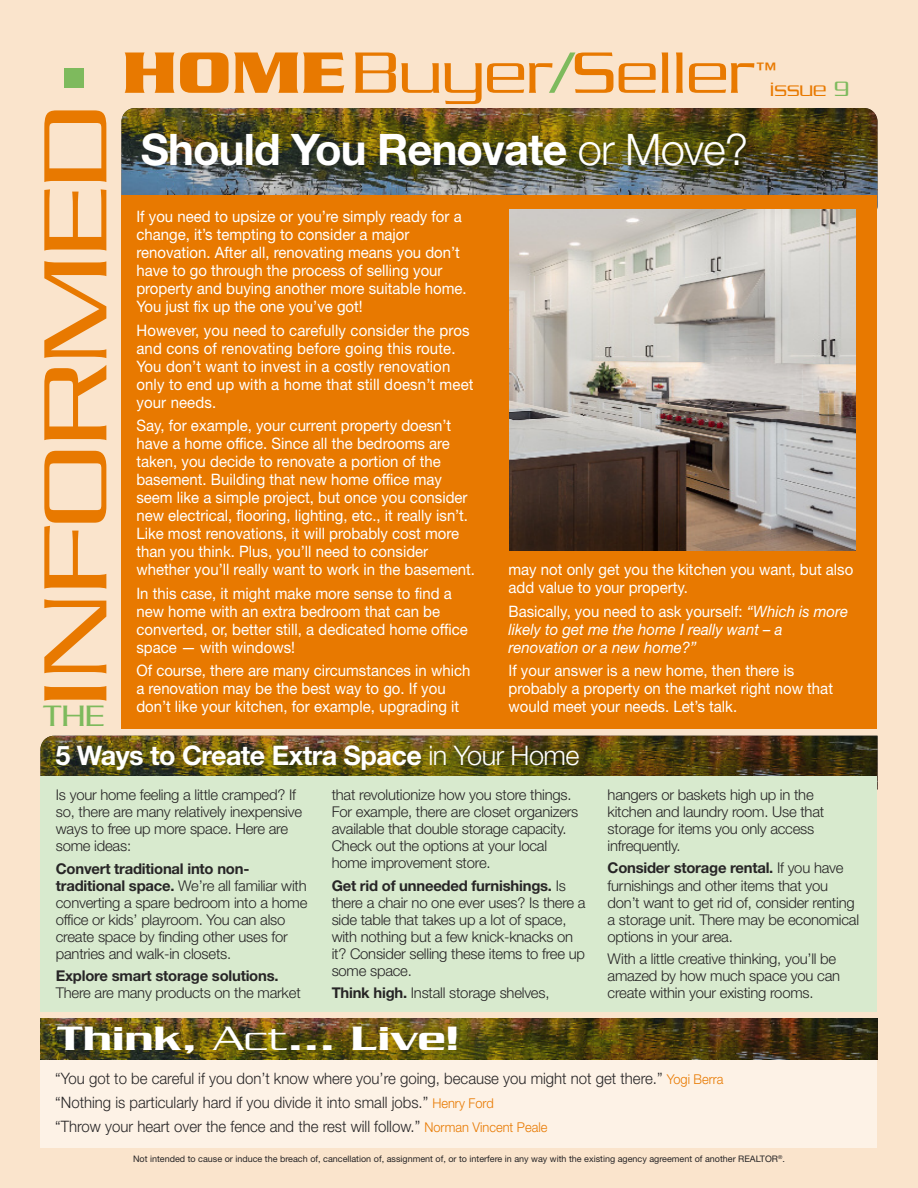
<style>
.page{position:relative;width:918px;height:1188px;background:#fae4cc}
.page>*{position:absolute;margin:0;border:0;box-sizing:border-box;transform-origin:0 0}
.t1{font:300 96.9px "Serpentine Std";color:#e87900;scale:1.27 1}
.t2{font:300 63px "Serpentine Std";color:#e87900;scale:1.12 1}
.t3{font:700 43.5px "Helvetica Neue LT Std";letter-spacing:-.02em;color:#fff}
.t4{font:500 36.6px "Serpentine Std";color:#fff;scale:1.21 1}
.t5{font:300 31.95px "Serpentine Std";color:#7eba5d;scale:1.08 1}
.t6{font:700 27px "Helvetica Neue LT Std";letter-spacing:-.02em;color:#fff}
.t7{font:300 22.5px "Serpentine Std";color:#e87900}
.t8{font:300 21px "Serpentine Std";color:#e87900;scale:1.12 1}
.t9{font:15.75px/18px "Helvetica Neue LT Std";color:#fff;scale:.95 1}
.t10{font:300 15.75px/24px "Helvetica Neue LT Std";color:#272526;scale:.95 1}
.t11{font:italic 15.75px/18px "Helvetica Neue LT Std";color:#fff;scale:.95 1}
.t12{font:300 14.85px/17px "Helvetica Neue LT Std";letter-spacing:-.015em;color:#272526}
.t13{font:700 14.85px "Helvetica Neue LT Std";letter-spacing:-.015em;color:#272526}
.t14{font:9px "Helvetica Neue LT Std";color:#272526}
.s1{font-weight:700}
.s2{color:#7eba5d}
.s3{font-weight:300}
.s4{font-style:normal}
.s5{font-size:13.5px;color:#e87900}
</style>
<div class="page">
<div style="left:40px;top:1029px;width:838px;height:119px;background:#fdf2e6"></div>
<img style="left:122px;top:108px;width:756px;height:88px">
<div style="left:65px;top:68px;width:19px;height:20px;background:#7eba5d"></div>
<div style="left:122px;top:196px;width:756px;height:533px;background:#e87900"></div>
<img style="left:509px;top:210px;width:346px;height:341px">
<img style="left:40px;top:736px;width:838px;height:41px">
<img style="left:40px;top:1019px;width:838px;height:41px">
<div style="left:40px;top:777px;width:838px;height:235px;background:#d8eace"></div>
<h1 class="t1" style="left:44px;top:708px;width:476px;rotate:-90deg">INFORMED</h1>
<h3 class="t5" style="left:43px;top:705px;width:58px">THE</h3>
<h2 class="t2" style="left:122px;top:53px;width:566px"><span class="s1">HOME</span>Buyer<span class="s2">/</span>Seller</h2>
<h3 class="t8" style="left:754px;top:63px;width:22px">™</h3>
<h3 class="t7" style="left:770px;top:82px;width:81px">issue <span class="s2">9</span></h3>
<h3 class="t3" style="left:141px;top:133px;width:609px">Should You Renovate <span class="s3">or Move?</span></h3>
<p class="t9" style="left:136px;top:209px;width:349px">If you need to upsize or you’re simply ready for a change, it’s tempting to consider a major renovation. After all, renovating means you don’t have to go through the process of selling your property and buying another more suitable home.<br>You just fix up the one you’ve got!</p>
<p class="t9" style="left:136px;top:323px;width:356px">However, you need to carefully consider the pros and cons of renovating before going this route.<br>You don’t want to invest in a costly renovation only to end up with a home that still doesn’t meet your needs.</p>
<p class="t9" style="left:136px;top:418px;width:358px">Say, for example, your current property doesn’t have a home office. Since all the bedrooms are taken, you decide to renovate a portion of the basement. Building that new home office may seem like a simple project, but once you consider new electrical, flooring, lighting, etc., it really isn’t.<br>Like most renovations, it will probably cost more than you think. Plus, you’ll need to consider whether you’ll really want to work in the basement.</p>
<p class="t9" style="left:136px;top:586px;width:350px">In this case, it might make more sense to find a new home with an extra bedroom that can be converted, or, better still, a dedicated home office space — with windows!</p>
<p class="t9" style="left:136px;top:663px;width:353px">Of course, there are many circumstances in which a renovation may be the best way to go. If you don’t like your kitchen, for example, upgrading it</p>
<p class="t9" style="left:509px;top:562px;width:364px">may not only get you the kitchen you want, but also add value to your property.</p>
<p class="t11" style="left:509px;top:604px;width:359px"><span class="s4">Basically, you need to ask yourself:</span> “Which is more likely to get me the home I really want – a renovation or a new home?”</p>
<p class="t9" style="left:509px;top:663px;width:343px">If your answer is a new home, then there is probably a property on the market right now that</p>
<p class="t9" style="left:509px;top:699px;width:242px">would meet your needs. Let’s talk.</p>
<h3 class="t6" style="left:56px;top:746px;width:526px">5 Ways to Create Extra Space <span class="s3">in Your Home</span></h3>
<p class="t12" style="left:56px;top:788px;width:248px">Is your home feeling a little cramped? If so, there are many relatively inexpensive ways to free up more space. Here are some ideas:</p>
<p class="t12" style="left:56px;top:861px;width:253px"><span class="s1">Convert traditional into non&shy;traditional space.</span> We’re all familiar with converting a spare bedroom into a home office or kids’ playroom. You can also create space by finding other uses for pantries and walk-in closets.</p>
<p class="t13" style="left:56px;top:970px;width:224px">Explore smart storage solutions.</p>
<p class="t12" style="left:56px;top:986px;width:246px">There are many products on the market</p>
<p class="t12" style="left:332px;top:788px;width:248px">that revolutionize how you store things.<br>For example, there are closet organizers available that double storage capacity.<br>Check out the options at your local home improvement store.</p>
<p class="t12" style="left:332px;top:878px;width:256px"><span class="s1">Get rid of unneeded furnishings.</span> Is there a chair no one ever uses? Is there a side table that takes up a lot of space, with nothing but a few knick-knacks on it? Consider selling these items to free up some space.</p>
<p class="t12" style="left:332px;top:986px;width:219px"><span class="s1">Think high.</span> Install storage shelves,</p>
<h3 class="t4" style="left:57px;top:1026px;width:334px">Think, <span class="s3">Act</span>... Live!</h3>
<p class="t12" style="left:608px;top:788px;width:218px">hangers or baskets high up in the kitchen and laundry room. Use that storage for items you only access infrequently.</p>
<p class="t12" style="left:608px;top:861px;width:253px"><span class="s1">Consider storage rental.</span> If you have furnishings and other items that you don’t want to get rid of, consider renting a storage unit. There may be economical options in your area.</p>
<p class="t12" style="left:608px;top:952px;width:234px">With a little creative thinking, you’ll be amazed by how much space you can create within your existing rooms.</p>
<p class="t10" style="left:55px;top:1068px;width:705px">“You got to be careful if you don’t know where you’re going, because you might not get there.” <span class="s5">Yogi Berra </span>“Nothing is particularly hard if you divide it into small jobs.” <span class="s5">Henry Ford<br></span>“Throw your heart over the fence and the rest will follow.” <span class="s5">Norman Vincent Peale</span></p>
<p class="t14" style="left:133px;top:1156px;width:653px">Not intended to cause or induce the breach of, cancellation of, assignment of, or to interfere in any way with the existing agency agreement of another REALTOR<sup>®</sup>.</p>
</div>
